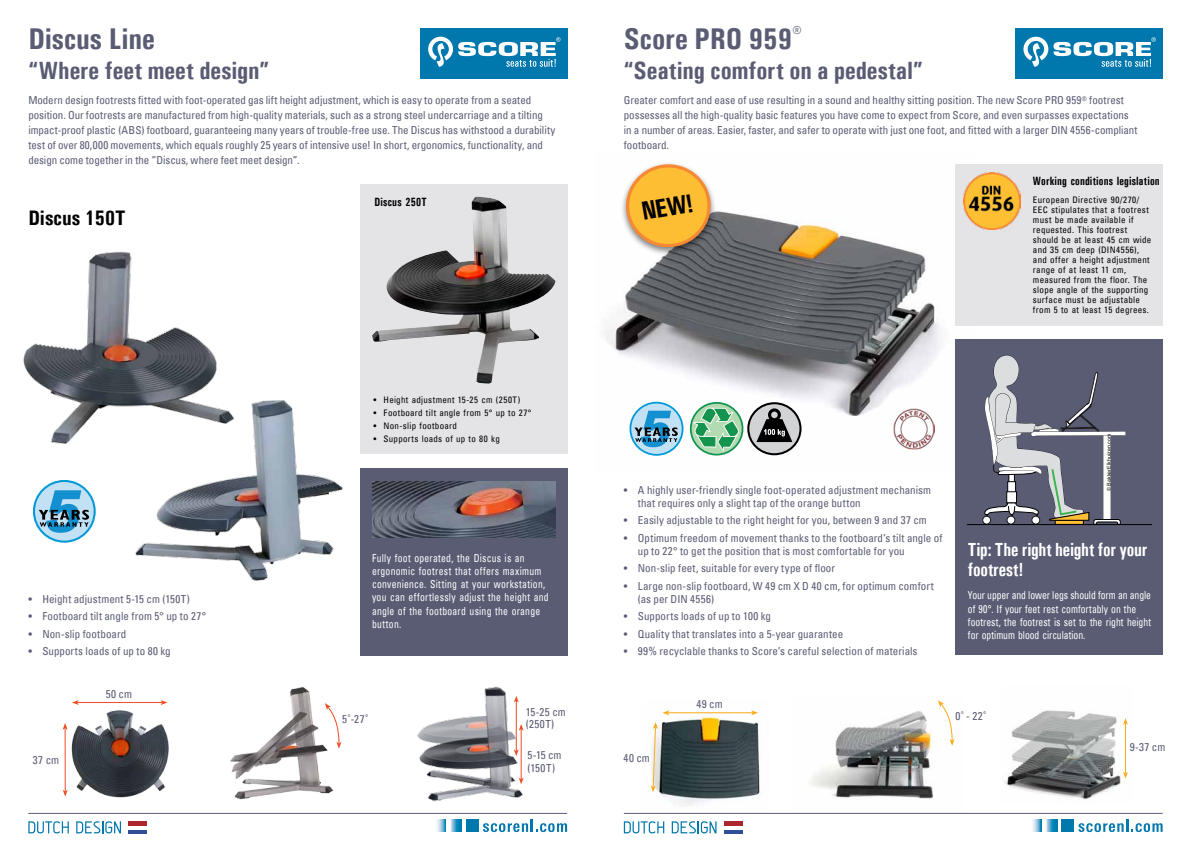
<style>
.page{position:relative;width:1191px;height:842px;background:#fff}
.page>*{position:absolute;margin:0;border:0;box-sizing:border-box;transform-origin:0 0}
.t1{font:700 condensed 30px "Univers";color:#595c73}
.t2{font:700 condensed 26.2px "Univers";color:#000}
.t3{font:700 condensed 25px "Univers";letter-spacing:.005em;color:#595c73}
.t4{font:700 condensed 21px "Univers";color:#000}
.t5{font:700 condensed 19px/20px "Univers";letter-spacing:-.01em;color:#fff;scale:.9 1}
.t6{font:700 condensed 12px "Univers";letter-spacing:.015em;color:#000;scale:.88 1}
.t7{font:condensed 11.1px/12.2px "Univers";letter-spacing:.04em;color:#595c73}
.t8{font:condensed 11px/15px "Univers";color:#595c73}
.t9{font:condensed 11px/13.3px "Univers";letter-spacing:.02em;color:#fff;scale:.88 1}
.t10{font:condensed 11px/13.3px "Univers";letter-spacing:-.005em;color:#fff;scale:.88 1}
.t11{font:condensed 9px/10px "Univers";letter-spacing:.03em;color:#000}
.t12{font:5.2px "Helvetica";letter-spacing:.02em;color:#000}
</style>
<div class="page">
<img style="left:605px;top:211px;width:335px;height:245px">
<div style="left:955px;top:164px;width:207px;height:162px;background:#e4e3e6"></div>
<div style="left:955px;top:339px;width:207px;height:316px;background:#595c73"></div>
<div style="left:360px;top:185px;width:207px;height:269px;background:#e4e3e6"></div>
<div style="left:360px;top:468px;width:207px;height:187px;background:#595c73"></div>
<img style="left:23px;top:251px;width:194px;height:193px">
<img style="left:372px;top:197px;width:183px;height:187px">
<img style="left:129px;top:389px;width:214px;height:192px">
<img style="left:372px;top:482px;width:183px;height:56px">
<img style="left:963px;top:172px;width:58px;height:57px">
<div style="left:982px;top:516px;width:8px;height:8px;border:1px solid #181718;border-radius:50%"></div>
<hr style="left:968px;top:524px;width:183px;height:1px;background:#000">
<svg style="left:984px;top:355px;width:142px;height:169px"></svg>
<svg style="left:689px;top:402px;width:54px;height:54px"></svg>
<img style="left:894px;top:408px;width:40px;height:41px">
<svg style="left:748px;top:403px;width:52px;height:51px"></svg>
<div style="left:747px;top:402px;width:54px;height:53px;border:2px solid #000;border-radius:50%"></div>
<img style="left:62px;top:704px;width:107px;height:94px">
<hr style="left:77px;top:702px;width:85px;height:1px;background:#f04c23">
<svg style="left:72px;top:700px;width:7px;height:5px"></svg>
<svg style="left:161px;top:700px;width:6px;height:5px"></svg>
<hr style="left:65px;top:728px;width:1px;height:63px;background:#f04c23">
<svg style="left:63px;top:723px;width:5px;height:7px"></svg>
<svg style="left:63px;top:790px;width:5px;height:7px"></svg>
<img style="left:230px;top:687px;width:112px;height:113px">
<svg style="left:325px;top:703px;width:16px;height:46px"></svg>
<img style="left:811px;top:711px;width:144px;height:88px">
<img style="left:1004px;top:710px;width:122px;height:90px">
<img style="left:650px;top:710px;width:110px;height:96px">
<hr style="left:668px;top:712px;width:85px;height:1px;background:#fbaa19">
<svg style="left:662px;top:710px;width:7px;height:5px"></svg>
<svg style="left:751px;top:710px;width:7px;height:5px"></svg>
<svg style="left:651px;top:722px;width:7px;height:70px"></svg>
<img style="left:417px;top:686px;width:107px;height:116px">
<hr style="left:521px;top:729px;width:1px;height:50px;background:#f04c23">
<svg style="left:519px;top:724px;width:4px;height:7px"></svg>
<svg style="left:519px;top:778px;width:4px;height:6px"></svg>
<hr style="left:516px;top:701px;width:1px;height:50px;background:#f04c23">
<svg style="left:514px;top:696px;width:5px;height:6px"></svg>
<svg style="left:514px;top:749px;width:5px;height:7px"></svg>
<svg style="left:938px;top:700px;width:16px;height:46px"></svg>
<hr style="left:1125px;top:723px;width:1px;height:50px;background:#fbaa19">
<svg style="left:1123px;top:718px;width:5px;height:7px"></svg>
<svg style="left:1123px;top:772px;width:5px;height:6px"></svg>
<svg style="left:756px;top:408px;width:36px;height:34px"></svg>
<hr style="left:624px;top:813px;width:538px;height:1px;background:#595c73">
<div style="left:620px;top:161px;width:96px;height:95px;background:#000;opacity:.5"></div>
<svg style="left:626px;top:164px;width:85px;height:85px;background:#eeb955"></svg>
<hr style="left:28px;top:813px;width:539px;height:1px;background:#595c73">
<svg style="left:724px;top:830px;width:18px;height:3px"></svg>
<svg style="left:724px;top:825px;width:18px;height:1px"></svg>
<hr style="left:724px;top:821px;width:18px;height:4px;background:#ad252e">
<svg style="left:624px;top:821px;width:40px;height:12px"></svg>
<svg style="left:671px;top:821px;width:45px;height:12px"></svg>
<svg style="left:129px;top:830px;width:18px;height:3px"></svg>
<svg style="left:129px;top:825px;width:18px;height:1px"></svg>
<hr style="left:129px;top:821px;width:18px;height:4px;background:#ad252e">
<svg style="left:28px;top:821px;width:41px;height:12px"></svg>
<svg style="left:76px;top:821px;width:45px;height:12px"></svg>
<svg style="left:630px;top:403px;width:52px;height:52px"></svg>
<div style="left:629px;top:402px;width:54px;height:54px;border:2px solid #0099d8;border-radius:50%"></div>
<svg style="left:634px;top:411px;width:44px;height:36px;background:#64a0c0"></svg>
<svg style="left:34px;top:481px;width:61px;height:61px"></svg>
<div style="left:33px;top:480px;width:63px;height:63px;border:2px solid #0099d8;border-radius:50%"></div>
<svg style="left:39px;top:490px;width:50px;height:43px;background:#63a0c0"></svg>
<div style="left:1015px;top:28px;width:147px;height:51px;background:#0078ae"></div>
<svg style="left:1023px;top:37px;width:132px;height:30px"></svg>
<div style="left:420px;top:28px;width:147px;height:51px;background:#0078ae"></div>
<svg style="left:428px;top:37px;width:132px;height:30px"></svg>
<svg style="left:1078px;top:820px;width:84px;height:12px"></svg>
<div style="left:1061px;top:820px;width:13px;height:12px;background:#0078ae"></div>
<svg style="left:1032px;top:820px;width:25px;height:12px"></svg>
<svg style="left:483px;top:820px;width:84px;height:12px"></svg>
<div style="left:466px;top:820px;width:12px;height:12px;background:#0078ae"></div>
<svg style="left:437px;top:820px;width:25px;height:12px"></svg>
<h1 class="t1" style="left:28px;top:21px;width:128px">Discus Line</h1>
<h3 class="t3" style="left:28px;top:55px;width:242px">“Where feet meet design”</h3>
<p class="t8" style="left:28px;top:93px;width:528px">Modern design footrests fitted with foot-operated gas lift height adjustment, which is easy to operate from a seated position. Our footrests are manufactured from high-quality materials, such as a strong steel undercarriage and a tilting impact-proof plastic (ABS) footboard, guaranteeing many years of trouble-free use. The Discus has withstood a durability test of over 80,000 movements, which equals roughly 25 years of intensive use! In short, ergonomics, functionality, and design come together in the “Discus, where feet meet design”.</p>
<h3 class="t4" style="left:28px;top:205px;width:99px">Discus 150T</h3>
<p class="t8" style="left:28px;top:591px;width:163px">• Height adjustment 5-15 cm (150T)</p>
<p class="t8" style="left:28px;top:609px;width:179px">• Footboard tilt angle from 5° up to 27°</p>
<p class="t8" style="left:28px;top:626px;width:99px">• Non-slip footboard</p>
<p class="t8" style="left:28px;top:644px;width:144px">• Supports loads of up to 80 kg</p>
<p class="t7" style="left:33px;top:754px;width:28px">37 cm</p>
<p class="t7" style="left:106px;top:688px;width:28px">50 cm</p>
<p class="t6" style="left:374px;top:195px;width:61px">Discus 250T</p>
<p class="t11" style="left:373px;top:395px;width:148px">• Height adjustment 15-25 cm (250T)</p>
<p class="t11" style="left:373px;top:408px;width:159px">• Footboard tilt angle from 5° up to 27°</p>
<p class="t11" style="left:373px;top:420px;width:85px">• Non-slip footboard</p>
<p class="t11" style="left:373px;top:433px;width:128px">• Supports loads of up to 80 kg</p>
<p class="t9" style="left:372px;top:551px;width:202px">Fully foot operated, the Discus is an ergonomic footrest that offers maximum convenience. Sitting at your workstation, you can effortlessly adjust the height and angle of the footboard using the orange button.</p>
<p class="t7" style="left:342px;top:713px;width:27px">5˚-27˚</p>
<p class="t7" style="left:526px;top:705px;width:41px">15-25 cm (250T)</p>
<p class="t7" style="left:527px;top:748px;width:36px;line-height:13.3px">5-15 cm (150T)</p>
<h1 class="t1" style="left:624px;top:21px;width:179px">Score PRO 959<sup>®</sup></h1>
<h3 class="t3" style="left:624px;top:55px;width:301px">“Seating comfort on a pedestal”</h3>
<p class="t8" style="left:624px;top:93px;width:515px">Greater comfort and ease of use resulting in a sound and healthy sitting position. The new Score PRO 959<sup>®</sup> footrest possesses all the high-quality basic features you have come to expect from Score, and even surpasses expectations in a number of areas. Easier, faster, and safer to operate with just one foot, and fitted with a larger DIN 4556-compliant footboard.</p>
<h2 class="t2" style="left:639px;top:196px;width:54px;rotate:-10deg">NEW!</h2>
<p class="t6" style="left:1033px;top:173px;width:145px">Working conditions legislation</p>
<p class="t11" style="left:1033px;top:195px;width:120px">European Directive 90/270/<br>EEC stipulates that a footrest must be made available if requested. This footrest should be at least 45 cm wide and 35 cm deep (DIN4556), and offer a height adjustment range of at least 11 cm, measured from the floor. The slope angle of the supporting surface must be adjustable from 5 to at least 15 degrees.</p>
<p class="t8" style="left:638px;top:483px;width:295px;line-height:13.2px;text-indent:-14px">• A highly user-friendly single foot-operated adjustment mechanism that requires only a slight tap of the orange button</p>
<p class="t8" style="left:624px;top:513px;width:304px">• Easily adjustable to the right height for you, between 9 and 37 cm</p>
<p class="t8" style="left:638px;top:531px;width:306px;line-height:13.2px;text-indent:-14px">• Optimum freedom of movement thanks to the footboard’s tilt angle of up to 22° to get the position that is most comfortable for you</p>
<p class="t8" style="left:624px;top:561px;width:213px">• Non-slip feet, suitable for every type of floor</p>
<p class="t8" style="left:638px;top:579px;width:297px;line-height:13.2px;text-indent:-14px">• Large non-slip footboard, W 49 cm X D 40 cm, for optimum comfort (as per DIN 4556)</p>
<p class="t8" style="left:624px;top:609px;width:149px">• Supports loads of up to 100 kg</p>
<p class="t8" style="left:624px;top:626px;width:221px">• Quality that translates into a 5-year guarantee</p>
<p class="t8" style="left:624px;top:644px;width:295px">• 99% recyclable thanks to Score’s careful selection of materials</p>
<p class="t12" style="left:1104px;top:491px;width:59px;rotate:-90deg">© BakkerElkhuizen.com</p>
<h3 class="t5" style="left:968px;top:539px;width:201px">Tip: The right height for your footrest!</h3>
<p class="t10" style="left:968px;top:589px;width:210px">Your upper and lower legs should form an angle of 90°. If your feet rest comfortably on the footrest, the footrest is set to the right height for optimum blood circulation.</p>
<p class="t7" style="left:623px;top:751px;width:28px">40 cm</p>
<p class="t7" style="left:696px;top:698px;width:28px">49 cm</p>
<p class="t7" style="left:955px;top:710px;width:32px">0˚ - 22˚</p>
<p class="t7" style="left:1129px;top:741px;width:37px">9-37 cm</p>
</div>
